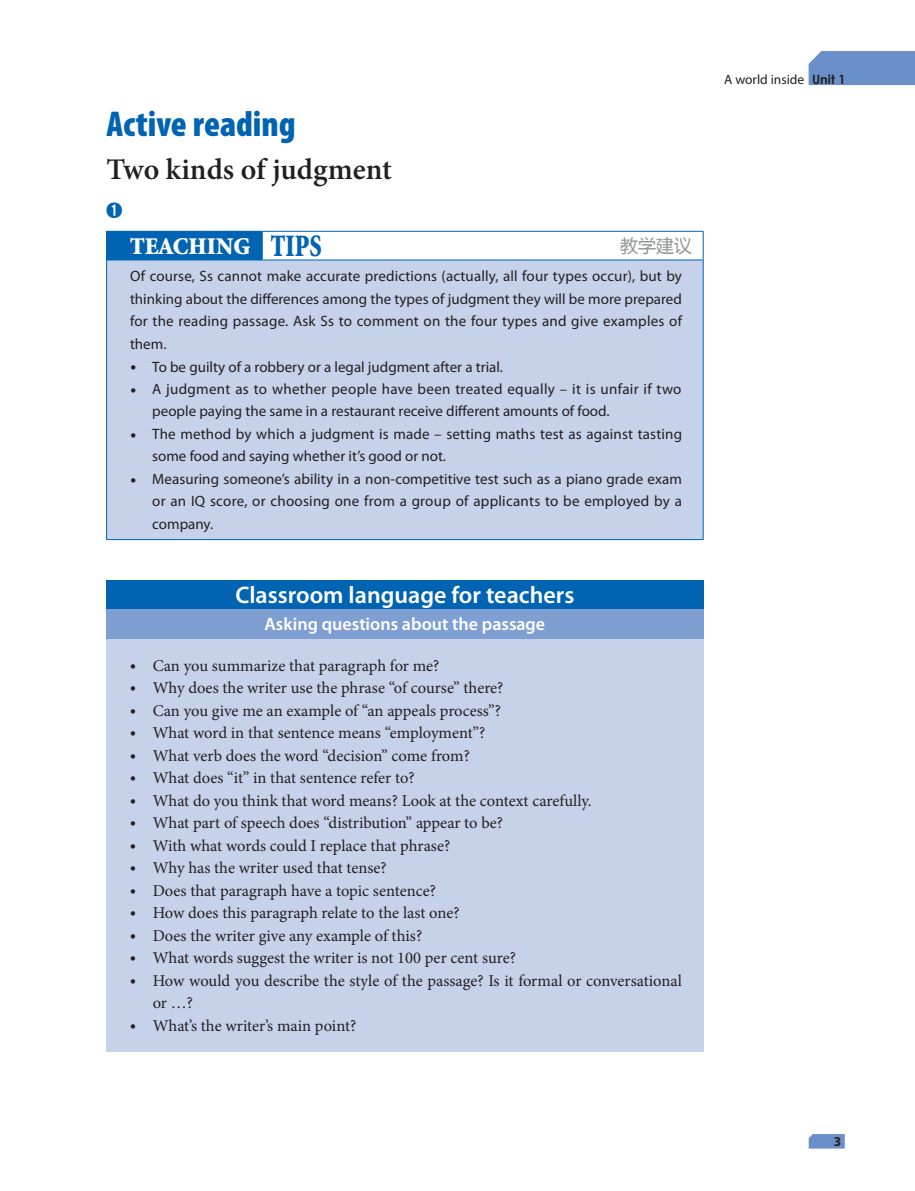
<style>
.page{position:relative;width:915px;height:1191px;background:#fff}
.page>*{position:absolute;margin:0;border:0;box-sizing:border-box;transform-origin:0 0}
.t1{font:900 condensed 36px "Myriad Pro";color:#0164b2}
.t2{font:600 30px "Minion Pro";color:#231f20}
.t3{font:600 24px "Myriad Pro";color:#fff}
.t4{font:900 24px "Minion Std";color:#fff}
.t5{font:600 18px "Myriad Pro";color:#fff}
.t6{font:18px "Microsoft Ya Hei";color:#939598}
.t7{font:16.5px/22.5px "Minion Pro";letter-spacing:-.005em;color:#231f20}
.t8{font:15.75px "Apple Gothic";color:#0164b2}
.t9{font:15px/22.5px "Myriad Pro";letter-spacing:.01em;color:#231f20;text-align:justify}
.t10{font:13.5px "Myriad Pro";color:#231f20}
.t11{font:700 13.5px "Myriad Pro";color:#231f20}
.s1{font-size:31.2px;color:#0164b2}
.s2{font-family:"Minion Pro";font-size:16.5px}
.s3{font-family:"Century Gothic";font-weight:700;font-size:12.75px}
</style>
<div class="page">
<div style="left:107px;top:231px;width:155px;height:29px;background:#0164b2"></div>
<div style="left:107px;top:260px;width:596px;height:279px;background:#c6d2ea"></div>
<svg style="left:106px;top:231px;width:1px;height:29px"></svg>
<hr style="left:262px;top:231px;width:441px;height:1px;background:#0164b2">
<svg style="left:262px;top:231px;width:1px;height:29px"></svg>
<svg style="left:702px;top:231px;width:1px;height:29px"></svg>
<hr style="left:106px;top:260px;width:156px;height:1px;background:#0164b2">
<hr style="left:106px;top:260px;width:1px;height:279px;background:#0164b2">
<hr style="left:262px;top:260px;width:441px;height:1px;background:#0164b2">
<hr style="left:702px;top:260px;width:1px;height:279px;background:#0164b2">
<hr style="left:106px;top:539px;width:156px;height:1px;background:#0164b2">
<hr style="left:262px;top:539px;width:441px;height:1px;background:#0164b2">
<div style="left:106px;top:580px;width:597px;height:29px;background:#0164b2"></div>
<div style="left:106px;top:609px;width:597px;height:30px;background:#7f9ed1"></div>
<div style="left:106px;top:639px;width:597px;height:412px;background:#c6d2ea"></div>
<svg style="left:808px;top:1134px;width:36px;height:14px"></svg>
<div style="left:808px;top:51px;width:106px;height:34px;background:#6990ca"></div>
<p class="t1" style="left:106px;top:101px;width:191px">Active reading</p>
<p class="t2" style="left:106px;top:148px;width:287px">Two kinds of judgment</p>
<p class="t8" style="left:106px;top:202px;width:17px">➊</p>
<p class="t4" style="left:130px;top:234px;width:193px">TEACHING <span class="s1">TIPS</span></p>
<p class="t6" style="left:619px;top:233px;width:73px">教学建议</p>
<p class="t9" style="left:130px;top:264px;width:553px">Of course, Ss cannot make accurate predictions (actually, all four types occur), but by thinking about the differences among the types of judgment they will be more prepared for the reading passage. Ask Ss to comment on the four types and give examples of them.</p>
<p class="t9" style="left:130px;top:355px;width:374px"><span class="s2">•</span> To be guilty of a robbery or a legal judgment after a trial.</p>
<p class="t9" style="left:152px;top:378px;width:530px;line-height:21.8px;text-indent:-22px"><span class="s2">•</span> A judgment as to whether people have been treated equally – it is unfair if two people paying the same in a restaurant receive different amounts of food.</p>
<p class="t9" style="left:152px;top:423px;width:531px;line-height:21.8px;text-indent:-22px"><span class="s2">•</span> The method by which a judgment is made – setting maths test as against tasting some food and saying whether it’s good or not.</p>
<p class="t9" style="left:152px;top:468px;width:531px;text-indent:-22px"><span class="s2">•</span> Measuring someone’s ability in a non-competitive test such as a piano grade exam or an IQ score, or choosing one from a group of applicants to be employed by a company.</p>
<p class="t3" style="left:235px;top:580px;width:340px">Classroom language for teachers</p>
<p class="t5" style="left:264px;top:613px;width:282px">Asking questions about the passage</p>
<p class="t7" style="left:130px;top:654px;width:311px">• Can you summarize that paragraph for me?</p>
<p class="t7" style="left:130px;top:676px;width:375px">• Why does the writer use the phrase “of course” there?</p>
<p class="t7" style="left:130px;top:699px;width:373px">• Can you give me an example of “an appeals process”?</p>
<p class="t7" style="left:130px;top:721px;width:357px">• What word in that sentence means “employment”?</p>
<p class="t7" style="left:130px;top:744px;width:341px">• What verb does the word “decision” come from?</p>
<p class="t7" style="left:130px;top:766px;width:286px">• What does “it” in that sentence refer to?</p>
<p class="t7" style="left:130px;top:789px;width:463px">• What do you think that word means? Look at the context carefully.</p>
<p class="t7" style="left:130px;top:811px;width:375px">• What part of speech does “distribution” appear to be?</p>
<p class="t7" style="left:130px;top:834px;width:322px">• With what words could I replace that phrase?</p>
<p class="t7" style="left:130px;top:856px;width:258px">• Why has the writer used that tense?</p>
<p class="t7" style="left:130px;top:879px;width:307px">• Does that paragraph have a topic sentence?</p>
<p class="t7" style="left:130px;top:901px;width:331px">• How does this paragraph relate to the last one?</p>
<p class="t7" style="left:130px;top:924px;width:294px">• Does the writer give any example of this?</p>
<p class="t7" style="left:130px;top:946px;width:387px">• What words suggest the writer is not 100 per cent sure?</p>
<p class="t7" style="left:153px;top:969px;width:530px;text-indent:-23px">• How would you describe the style of the passage? Is it formal or conversational or …?</p>
<p class="t7" style="left:130px;top:1014px;width:228px">• What’s the writer’s main point?</p>
<p class="t10" style="left:724px;top:71px;width:123px">A world inside <span class="s3">Unit 1</span></p>
<p class="t11" style="left:833px;top:1133px;width:9px">3</p>
</div>
